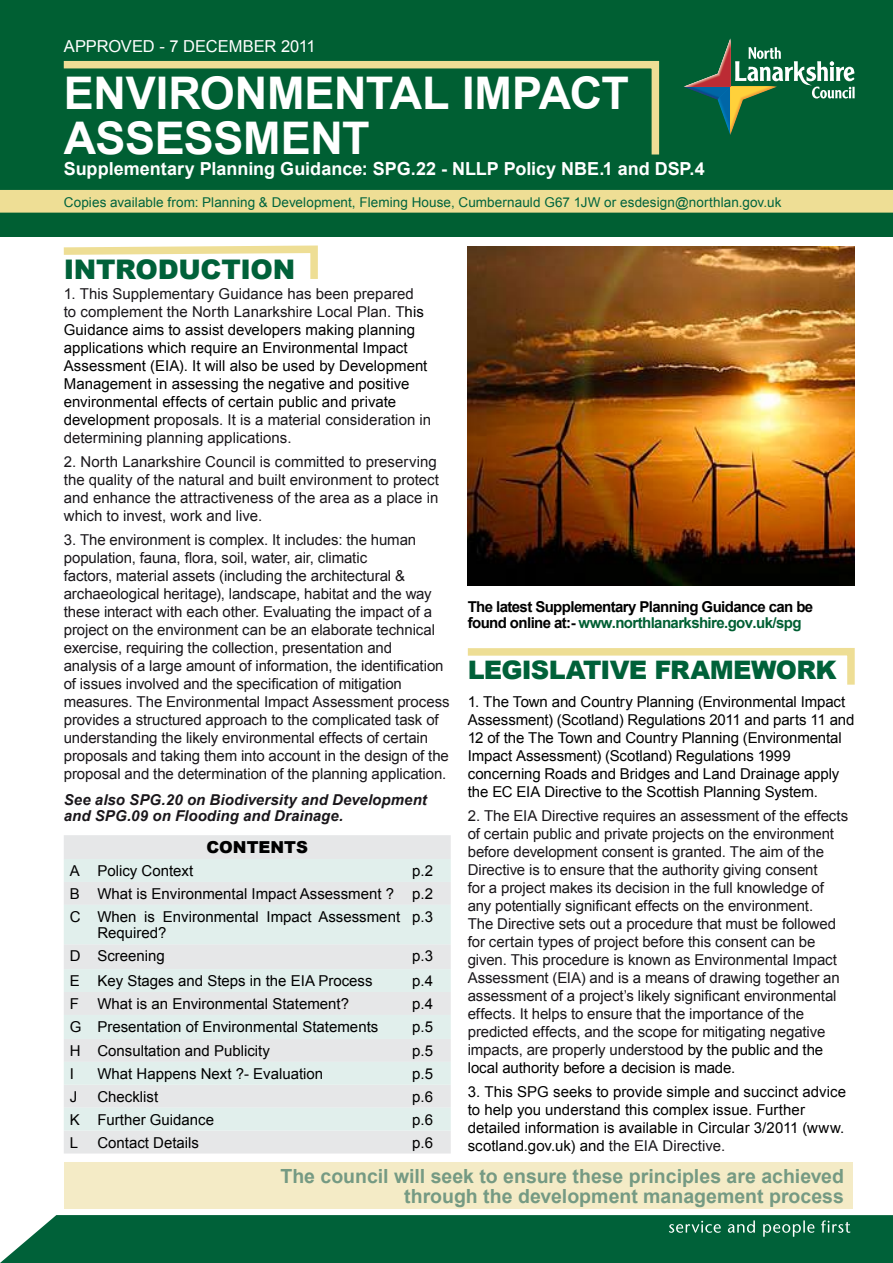
<style>
.page{position:relative;width:893px;height:1263px;background:#fff}
.page>*{position:absolute;margin:0;border:0;box-sizing:border-box;transform-origin:0 0}
.t1{font:700 45px/45px "Arial";letter-spacing:-.005em;color:#fff}
.t2{font:900 27px "Arial";letter-spacing:-.015em;color:#006139}
.t3{font:900 25.5px "Arial";letter-spacing:-.03em;color:#006139}
.t4{font:700 19.5px/19.5px "Arial";color:#759a83;text-align:right}
.t5{font:700 18px "Arial";color:#fff}
.t6{font:16.5px "Arial";letter-spacing:-.01em;color:#fff}
.t7{font:900 16.5px "Arial";color:#000}
.t8{font:15px/18px "Arial";letter-spacing:-.005em;color:#1a171b}
.t9{font:15px/18px "Arial";color:#000}
.t10{font:700 15px/16.5px "Arial";letter-spacing:-.04em;color:#000}
.t11{font:italic 700 15px/16.5px "Arial";letter-spacing:.005em;color:#1a171b}
.t12{font:13.5px "Arial";letter-spacing:.005em;color:#00643e}
.s1{color:#1a171b}
.s2{color:#005f33}
.s3{color:#000}
</style>
<div class="page">
<div style="left:0;top:0;width:893px;height:237px;background:#005f33"></div>
<svg style="left:63px;top:60px;width:597px;height:95px"></svg>
<svg style="left:684px;top:38px;width:171px;height:97px"></svg>
<svg style="left:0;top:1215px;width:893px;height:48px;background:#0b6841"></svg>
<div style="left:0;top:190px;width:893px;height:23px;background:#eede95"></div>
<div style="left:64px;top:1162px;width:789px;height:47px;background:#f4ebc6"></div>
<svg style="left:63px;top:245px;width:255px;height:34px"></svg>
<svg style="left:467px;top:648px;width:388px;height:37px"></svg>
<div style="left:64px;top:835px;width:387px;height:318px;background:#e6e7e8"></div>
<div style="left:64px;top:859px;width:387px;height:271px;background:#e1efec"></div>
<img style="left:468px;top:247px;width:387px;height:338px">
<p class="t6" style="left:64px;top:36px;width:253px">APPROVED - 7 DECEMBER 2011</p>
<h1 class="t1" style="left:64px;top:73px;width:567px">ENVIRONMENTAL IMPACT<br>ASSESSMENT</h1>
<p class="t5" style="left:64px;top:157px;width:642px">Supplementary Planning Guidance: SPG.22 - NLLP Policy NBE.1 and DSP.4</p>
<p class="t12" style="left:64px;top:193px;width:719px">Copies available from: Planning &amp; Development, Fleming House, Cumbernauld G67 1JW or esdesign@northlan.gov.uk</p>
<h2 class="t2" style="left:64px;top:249px;width:233px">INTRODUCTION</h2>
<p class="t9" style="left:64px;top:285px;width:369px"><span class="s1">1. This Supplementary Guidance has been prepared<br>to complement the North Lanarkshire Local Plan. T</span>his Guidance aims to assist developers making planning applications which require an Environmental Impact Assessment (EIA). It will also be used by Development Management in assessing the negative and positive environmental effects of certain public and private development p<span class="s1">roposals. It is a material consideration in determining planning applications.</span></p>
<p class="t8" style="left:64px;top:453px;width:377px">2. North Lanarkshire Council is committed to preserving the quality of the natural and built environment to protect and enhance the attractiveness of the area as a place in which to invest, work and live.</p>
<p class="t8" style="left:64px;top:531px;width:387px">3. The environment is complex. It includes: the human population, fauna, flora, soil, water, air, climatic<br>factors, material assets (including the architectural &amp; archaeological heritage), landscape, habitat and the way these interact with each other. Evaluating the impact of a project on the environment can be an elaborate technical exercise, requiring the collection, presentation and<br>analysis of a large amount of information, the identification of issues involved and the specification of mitigation measures. The Environmental Impact Assessment process provides a structured approach to the complicated task of understanding the likely environmental effects of certain proposals and taking them into account in the design of the proposal and the determination of the planning application.</p>
<p class="t11" style="left:64px;top:792px;width:365px">See also SPG.20 on Biodiversity and Development and SPG.09 on Flooding and Drainage.</p>
<p class="t7" style="left:206px;top:835px;width:103px">CONTENTS</p>
<p class="t9" style="left:70px;top:862px;width:125px">A Policy Context</p>
<p class="t9" style="left:70px;top:859px;width:365px;line-height:23px;text-align:justify;text-indent:342px">p.2<br>B What is Environmental Impact Assessment ? p.2<br>C When is Environmental Impact Assessment</p>
<p class="t9" style="left:97px;top:924px;width:71px">Required?</p>
<p class="t9" style="left:412px;top:908px;width:22px">p.3</p>
<p class="t9" style="left:70px;top:947px;width:97px">D Screening</p>
<p class="t9" style="left:412px;top:947px;width:22px">p.3</p>
<p class="t9" style="left:70px;top:972px;width:304px">E Key Stages and Steps in the EIA Process</p>
<p class="t9" style="left:412px;top:972px;width:22px">p.4</p>
<p class="t9" style="left:70px;top:995px;width:281px">F What is an Environmental Statement?</p>
<p class="t9" style="left:412px;top:995px;width:22px">p.4</p>
<p class="t9" style="left:70px;top:1018px;width:310px">G Presentation of Environmental Statements</p>
<p class="t9" style="left:412px;top:1018px;width:22px">p.5</p>
<p class="t9" style="left:70px;top:1042px;width:202px">H Consultation and Publicity</p>
<p class="t9" style="left:412px;top:1042px;width:22px">p.5</p>
<p class="t9" style="left:70px;top:1065px;width:6px">I</p>
<p class="t9" style="left:97px;top:1065px;width:227px">What Happens Next ?- Evaluation</p>
<p class="t9" style="left:412px;top:1065px;width:22px">p.5</p>
<p class="t9" style="left:70px;top:1087px;width:9px">J</p>
<p class="t9" style="left:97px;top:1087px;width:62px">Checklist</p>
<p class="t9" style="left:412px;top:1087px;width:22px">p.6</p>
<p class="t9" style="left:70px;top:1110px;width:146px">K Further Guidance</p>
<p class="t9" style="left:412px;top:1110px;width:22px">p.6</p>
<p class="t9" style="left:70px;top:1133px;width:10px">L</p>
<p class="t9" style="left:97px;top:1133px;width:103px">Contact Details</p>
<p class="t9" style="left:412px;top:1133px;width:22px">p.6</p>
<p class="t10" style="left:468px;top:599px;width:347px">The latest Supplementary Planning Guidance can be found online at:- <span class="s2">www.northlanarkshire.gov.uk/spg</span></p>
<h3 class="t3" style="left:468px;top:651px;width:371px">LEGISLATIVE FRAMEWORK</h3>
<p class="t9" style="left:468px;top:693px;width:388px">1. The Town and Country Planning (Environmental Impact Assessment) (Scotland) Regulations 2011 and parts 11 and 12 of the The Town and Country Planning (Environmental Impact Assessment) (Scotland) Regulations 1999 concerning Roads and Bridges and Land Drainage apply the EC EIA Directive to the Scottish Planning System.</p>
<p class="t8" style="left:468px;top:807px;width:382px">2. The EIA Directive requires an assessment of the effects of certain public and private projects on the environment before development consent is granted. The aim of the Directive is to ensure that the authority giving consent<br>for a project makes its decision in the full knowledge of any potentially significant effects on the environment.<br>The Directive sets out a procedure that must be followed for certain types of project before this consent can be given. This procedure is known as Environmental Impact Assessment (EIA) and is a means of drawing together an assessment of a project’s likely significant environmental effects. It helps to ensure that the importance of the predicted effects, and the scope for mitigating negative impacts, are properly understoo<span class="s3">d by the public and the local authority before a decision is made.</span></p>
<p class="t9" style="left:468px;top:1083px;width:380px">3. This SPG seeks to provide simple and succinct advice to help you understand this complex issue. Further detailed information is available in Circular 3/2011 (www. scotland.gov.uk) and <span class="s1">the EIA Directive.</span></p>
<h3 class="t4" style="left:281px;top:1167px;width:565px">The council will seek to ensure these principles are achieved through the development management process</h3>
</div>
